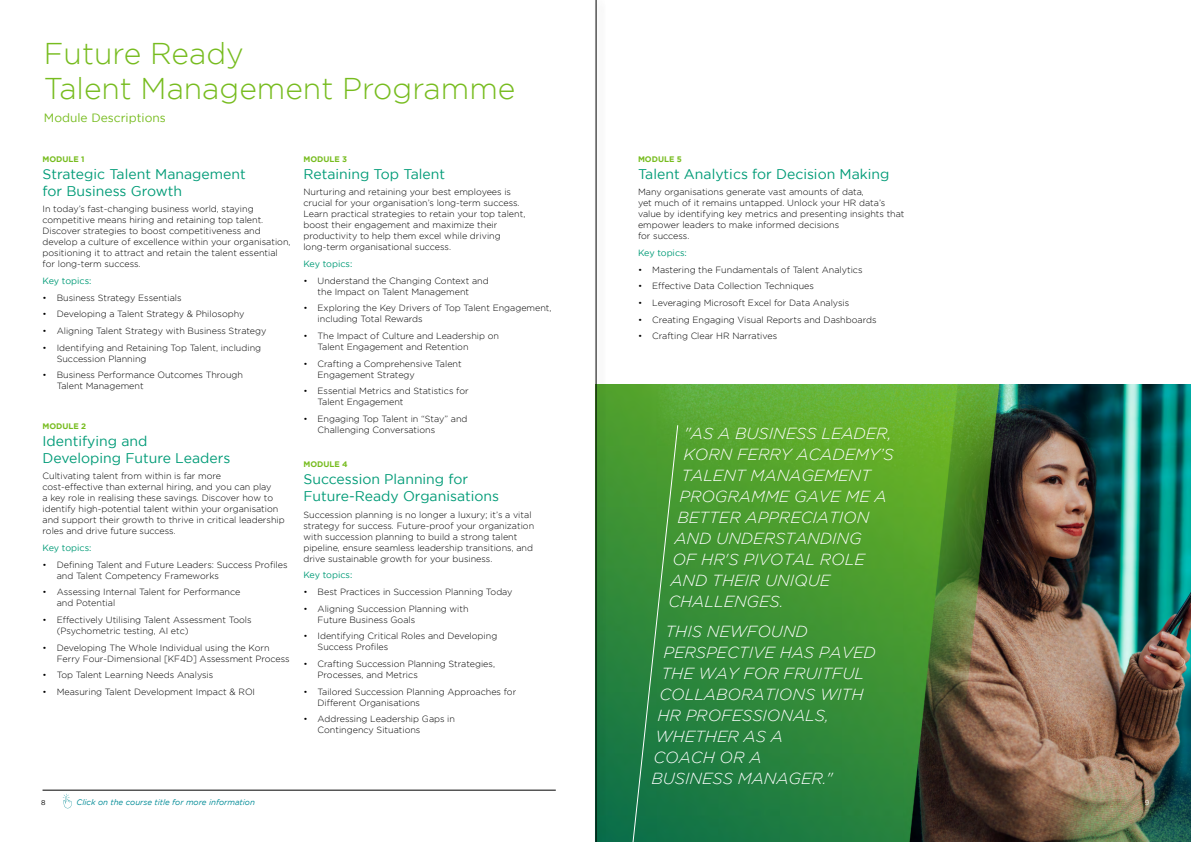
<style>
.page{position:relative;width:1191px;height:842px;background:#fff}
.page>*{position:absolute;margin:0;border:0;box-sizing:border-box;transform-origin:0 0}
.t1{font:300 30px/35px "Gotham";color:#77bc1f}
.t2{font:italic 300 16px "Gotham";color:#fff}
.t3{font:14px/17px "Gotham";color:#009b77}
.t4{font:12px "Gotham";color:#77bc1f}
.t5{font:300 9px/11px "Gotham";color:#000}
.t6{font:9px "Gotham";color:#009b77}
.t7{font:italic 8px "Gotham";color:#008b96}
.t8{font:700 8px "Gotham";color:#77bc1f}
.t9{font:7px "Gotham";color:#000}
.t10{font:7px "Gotham";color:#fff}
</style>
<div class="page">
<img style="left:605px;top:385px;width:586px;height:457px">
<svg style="left:631px;top:425px;width:47px;height:417px"></svg>
<hr style="left:43px;top:790px;width:513px;height:1px;background:#000">
<svg style="left:63px;top:794px;width:9px;height:14px"></svg>
<div style="left:594px;top:0;width:11px;height:842px;background:#000;opacity:.7"></div>
<hr style="left:596px;top:0;width:1px;height:842px;background:#000">
<h1 class="t1" style="left:44px;top:36px;width:473px">Future Ready<br>Talent Management Programme</h1>
<h3 class="t4" style="left:44px;top:111px;width:123px">Module Descriptions</h3>
<p class="t8" style="left:43px;top:154px;width:44px">MODULE 1</p>
<h3 class="t3" style="left:43px;top:165px;width:205px">Strategic Talent Management for Business Growth</h3>
<p class="t5" style="left:43px;top:204px;width:249px">In today’s fast-changing business world, staying competitive means hiring and retaining top talent.<br>Discover strategies to boost competitiveness and develop a culture of excellence within your organisation, positioning it to attract and retain the talent essential for long-term success.</p>
<p class="t6" style="left:43px;top:276px;width:50px">Key topics:</p>
<p class="t5" style="left:43px;top:292px;width:141px">• Business Strategy Essentials</p>
<p class="t5" style="left:43px;top:309px;width:203px">• Developing a Talent Strategy &amp; Philosophy</p>
<p class="t5" style="left:43px;top:325px;width:225px">• Aligning Talent Strategy with Business Strategy</p>
<p class="t5" style="left:57px;top:342px;width:206px;text-indent:-14px">• Identifying and Retaining Top Talent, including<br>Succession Planning</p>
<p class="t5" style="left:57px;top:370px;width:188px;text-indent:-14px">• Business Performance Outcomes Through<br>Talent Management</p>
<p class="t8" style="left:43px;top:421px;width:45px">MODULE 2</p>
<h3 class="t3" style="left:43px;top:432px;width:189px">Identifying and<br>Developing Future Leaders</h3>
<p class="t5" style="left:43px;top:470px;width:244px">Cultivating talent from within is far more<br>cost-effective than external hiring, and you can play<br>a key role in realising these savings. Discover how to identify high-potential talent within your organisation and support their growth to thrive in critical leadership roles and drive future success.</p>
<p class="t6" style="left:43px;top:543px;width:50px">Key topics:</p>
<p class="t5" style="left:57px;top:559px;width:232px;text-indent:-14px">• Defining Talent and Future Leaders: Success Profiles and Talent Competency Frameworks</p>
<p class="t5" style="left:57px;top:586px;width:185px;text-indent:-14px">• Assessing Internal Talent for Performance and Potential</p>
<p class="t5" style="left:57px;top:614px;width:196px;text-indent:-14px">• Effectively Utilising Talent Assessment Tools (Psychometric testing, AI etc)</p>
<p class="t5" style="left:57px;top:642px;width:234px;text-indent:-14px">• Developing The Whole Individual using the Korn<br>Ferry Four-Dimensional [KF4D] Assessment Process</p>
<p class="t5" style="left:43px;top:669px;width:172px">• Top Talent Learning Needs Analysis</p>
<p class="t5" style="left:43px;top:686px;width:214px">• Measuring Talent Development Impact &amp; ROI</p>
<p class="t8" style="left:303px;top:154px;width:45px">MODULE 3</p>
<h3 class="t3" style="left:303px;top:165px;width:143px">Retaining Top Talent</h3>
<p class="t5" style="left:303px;top:187px;width:223px">Nurturing and retaining your best employees is crucial for your organisation’s long-term success.<br>Learn practical strategies to retain your top talent, boost their engagement and maximize their productivity to help them excel while driving long-term organisational success.</p>
<p class="t6" style="left:303px;top:259px;width:50px">Key topics:</p>
<p class="t5" style="left:303px;top:275px;width:187px;text-align:center">• Understand the Changing Context and the Impact on Talent Management</p>
<p class="t5" style="left:317px;top:303px;width:235px;text-indent:-14px">• Exploring the Key Drivers of Top Talent Engagement, including Total Rewards</p>
<p class="t5" style="left:317px;top:330px;width:183px;text-indent:-14px">• The Impact of Culture and Leadership on<br>Talent Engagement and Retention</p>
<p class="t5" style="left:317px;top:358px;width:146px;text-indent:-14px">• Crafting a Comprehensive Talent<br>Engagement Strategy</p>
<p class="t5" style="left:317px;top:386px;width:153px;text-indent:-14px">• Essential Metrics and Statistics for<br>Talent Engagement</p>
<p class="t5" style="left:317px;top:413px;width:151px;text-indent:-14px">• Engaging Top Talent in “Stay” and<br>Challenging Conversations</p>
<p class="t8" style="left:303px;top:459px;width:46px">MODULE 4</p>
<h3 class="t3" style="left:303px;top:470px;width:197px">Succession Planning for<br>Future-Ready Organisations</h3>
<p class="t5" style="left:303px;top:509px;width:232px">Succession planning is no longer a luxury; it’s a vital strategy for success. Future-proof your organization with succession planning to build a strong talent pipeline, ensure seamless leadership transitions, and drive sustainable growth for your business.</p>
<p class="t6" style="left:303px;top:570px;width:50px">Key topics:</p>
<p class="t5" style="left:303px;top:586px;width:211px">• Best Practices in Succession Planning Today</p>
<p class="t5" style="left:317px;top:603px;width:153px;text-indent:-14px">• Aligning Succession Planning with<br>Future Business Goals</p>
<p class="t5" style="left:317px;top:630px;width:181px;text-indent:-14px">• Identifying Critical Roles and Developing<br>Success Profiles</p>
<p class="t5" style="left:317px;top:658px;width:179px;text-indent:-14px">• Crafting Succession Planning Strategies,<br>Processes, and Metrics</p>
<p class="t5" style="left:317px;top:686px;width:200px;text-indent:-14px">• Tailored Succession Planning Approaches for<br>Different Organisations</p>
<p class="t5" style="left:317px;top:713px;width:139px;text-indent:-14px">• Addressing Leadership Gaps in<br>Contingency Situations</p>
<p class="t8" style="left:638px;top:154px;width:45px">MODULE 5</p>
<h3 class="t3" style="left:638px;top:165px;width:253px">Talent Analytics for Decision Making</h3>
<p class="t5" style="left:638px;top:187px;width:268px">Many organisations generate vast amounts of data,<br>yet much of it remains untapped. Unlock your HR data’s value by identifying key metrics and presenting insights that empower leaders to make informed decisions<br>for success.</p>
<p class="t6" style="left:638px;top:248px;width:50px">Key topics:</p>
<p class="t5" style="left:638px;top:264px;width:226px">• Mastering the Fundamentals of Talent Analytics</p>
<p class="t5" style="left:638px;top:281px;width:177px">• Effective Data Collection Techniques</p>
<p class="t5" style="left:638px;top:297px;width:213px">• Leveraging Microsoft Excel for Data Analysis</p>
<p class="t5" style="left:638px;top:314px;width:240px">• Creating Engaging Visual Reports and Dashboards</p>
<p class="t5" style="left:638px;top:331px;width:141px">• Crafting Clear HR Narratives</p>
<h2 class="t2" style="left:684px;top:425px;width:208px">"AS A BUSINESS LEADER,</h2>
<h2 class="t2" style="left:683px;top:446px;width:212px">KORN FERRY ACADEMY’S</h2>
<h2 class="t2" style="left:681px;top:467px;width:191px">TALENT MANAGEMENT</h2>
<h2 class="t2" style="left:679px;top:488px;width:209px">PROGRAMME GAVE ME A</h2>
<h2 class="t2" style="left:677px;top:509px;width:193px">BETTER APPRECIATION</h2>
<h2 class="t2" style="left:674px;top:530px;width:189px">AND UNDERSTANDING</h2>
<h2 class="t2" style="left:672px;top:551px;width:194px">OF HR'S PIVOTAL ROLE</h2>
<h2 class="t2" style="left:670px;top:572px;width:161px">AND THEIR UNIQUE</h2>
<h2 class="t2" style="left:668px;top:593px;width:117px">CHALLENGES.</h2>
<h2 class="t2" style="left:665px;top:622px;width:144px">THIS NEWFOUND</h2>
<h2 class="t2" style="left:663px;top:643px;width:214px">PERSPECTIVE HAS PAVED</h2>
<h2 class="t2" style="left:661px;top:664px;width:204px">THE WAY FOR FRUITFUL</h2>
<h2 class="t2" style="left:659px;top:685px;width:206px">COLLABORATIONS WITH</h2>
<h2 class="t2" style="left:657px;top:706px;width:173px">HR PROFESSIONALS,</h2>
<h2 class="t2" style="left:655px;top:727px;width:129px">WHETHER AS A</h2>
<h2 class="t2" style="left:653px;top:748px;width:110px">COACH OR A</h2>
<h2 class="t2" style="left:651px;top:769px;width:183px">BUSINESS MANAGER."</h2>
<p class="t9" style="left:41px;top:798px;width:6px">8</p>
<p class="t7" style="left:77px;top:797px;width:180px">Click on the course title for more information</p>
<p class="t10" style="left:1145px;top:798px;width:6px">9</p>
</div>
